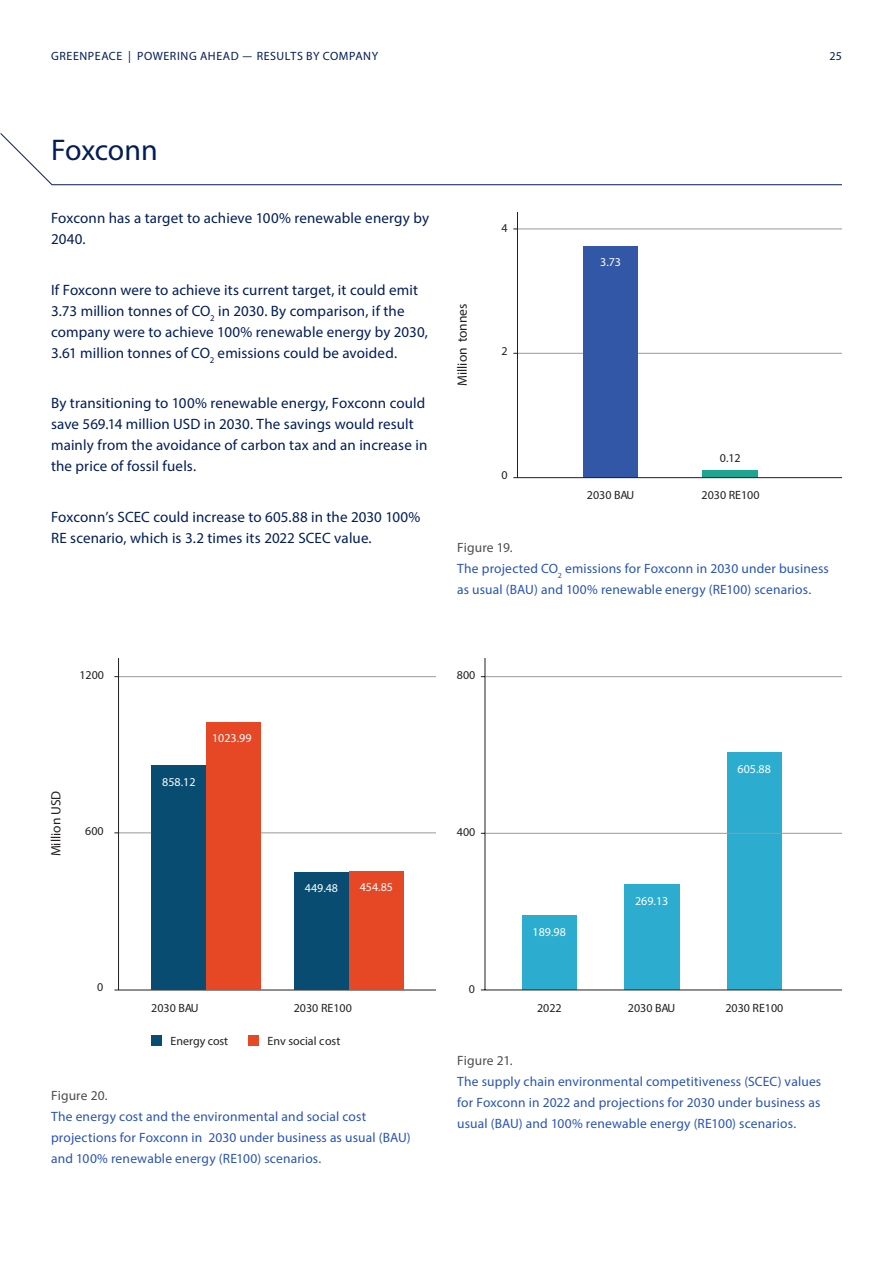
<style>
.page{position:relative;width:893px;height:1263px;background:#fff}
.page>*{position:absolute;margin:0;border:0;box-sizing:border-box;transform-origin:0 0}
._00__Folio{font:30px "Myriad Pro";letter-spacing:-.01em;color:#021d58}
._00__Folio-2{font:15px/21px "Myriad Pro";letter-spacing:.01em;color:#021d58}
._00__Folio-3{font:13.5px/21px "Myriad Pro";letter-spacing:.015em;color:#2954b3}
._00__Folio-4{font:13.5px "Myriad Pro";letter-spacing:.01em;color:#4d4d4f}
.t1{font:13.5px "Myriad Pro";color:#231f20}
.t2{font:12px "Myriad Pro";color:#231f20}
.t3{font:12px "Myriad Pro";color:#fff}
.t4{font:12px "Myriad Pro";letter-spacing:.05em;color:#021d58}
</style>
<div class="page">
<svg style="left:0;top:133px;width:842px;height:52px"></svg>
<hr style="left:517px;top:229px;width:325px;height:1px;background:#989999">
<hr style="left:517px;top:353px;width:325px;height:1px;background:#989999">
<hr style="left:517px;top:212px;width:1px;height:266px;background:#231f20">
<div style="left:583px;top:246px;width:55px;height:232px;background:#3157a6"></div>
<div style="left:703px;top:470px;width:55px;height:8px;background:#1ea490"></div>
<hr style="left:513px;top:477px;width:329px;height:1px;background:#231f20">
<hr style="left:119px;top:676px;width:317px;height:1px;background:#989999">
<hr style="left:119px;top:833px;width:317px;height:1px;background:#989999">
<hr style="left:118px;top:658px;width:1px;height:332px;background:#231f20">
<hr style="left:114px;top:990px;width:322px;height:1px;background:#231f20">
<div style="left:151px;top:1035px;width:11px;height:11px;background:#084c72"></div>
<div style="left:248px;top:1035px;width:11px;height:11px;background:#e64825"></div>
<div style="left:294px;top:872px;width:55px;height:118px;background:#084c72"></div>
<div style="left:349px;top:871px;width:55px;height:119px;background:#e64825"></div>
<div style="left:151px;top:765px;width:55px;height:225px;background:#084c72"></div>
<div style="left:206px;top:722px;width:55px;height:268px;background:#e64825"></div>
<div style="left:727px;top:753px;width:54px;height:237px;background:#2cacce"></div>
<div style="left:624px;top:885px;width:55px;height:105px;background:#2cacce"></div>
<div style="left:522px;top:916px;width:54px;height:74px;background:#2cacce"></div>
<hr style="left:485px;top:676px;width:357px;height:1px;background:#989999">
<hr style="left:485px;top:833px;width:357px;height:1px;background:#989999">
<hr style="left:485px;top:658px;width:1px;height:332px;background:#231f20">
<hr style="left:481px;top:989px;width:361px;height:1px;background:#231f20">
<p class="t4" style="left:51px;top:49px;width:329px">GREENPEACE | POWERING AHEAD -RESULTS BY COMPANY</p>
<p class="t4" style="left:829px;top:49px;width:14px">25</p>
<p class="_00__Folio" style="left:51px;top:131px;width:108px">Foxconn</p>
<p class="_00__Folio-2" style="left:51px;top:207px;width:380px">Foxconn has a target to achieve 100% renewable energy by<br>2040.</p>
<p class="_00__Folio-2" style="left:51px;top:279px;width:378px">If Foxconn were to achieve its current target, it could emit 3.73 million tonnes of CO<sub>2</sub> in 2030. By comparison, if the company were to achieve 100% renewable energy by 2030, 3.61 million tonnes of CO<sub>2</sub> emissions could be avoided.</p>
<p class="_00__Folio-2" style="left:51px;top:392px;width:378px">By transitioning to 100% renewable energy, Foxconn could save 569.14 million USD in 2030. The savings would result mainly from the avoidance of carbon tax and an increase in the price of fossil fuels.</p>
<p class="_00__Folio-2" style="left:51px;top:506px;width:371px">Foxconn’s SCEC could increase to 605.88 in the 2030 100%<br>RE scenario, which is 3.2 times its 2022 SCEC value.</p>
<p class="t1" style="left:454px;top:386px;width:83px;rotate:-90deg">Million tonnes</p>
<p class="t2" style="left:501px;top:220px;width:8px">4</p>
<p class="t2" style="left:501px;top:344px;width:8px">2</p>
<p class="t2" style="left:501px;top:468px;width:8px">0</p>
<p class="t3" style="left:600px;top:255px;width:22px">3.73</p>
<p class="t2" style="left:720px;top:450px;width:22px">0.12</p>
<p class="t2" style="left:587px;top:488px;width:49px">2030 BAU</p>
<p class="t2" style="left:702px;top:488px;width:59px">2030 RE100</p>
<p class="_00__Folio-4" style="left:457px;top:539px;width:57px">Figure 19.</p>
<p class="_00__Folio-3" style="left:457px;top:558px;width:373px">The projected CO<sub>2</sub> emissions for Foxconn in 2030 under business as usual (BAU) and 100% renewable energy (RE100) scenarios.</p>
<p class="t2" style="left:79px;top:668px;width:26px">1200</p>
<p class="t1" style="left:48px;top:856px;width:67px;rotate:-90deg">Million USD</p>
<p class="t2" style="left:85px;top:824px;width:20px">600</p>
<p class="t2" style="left:97px;top:980px;width:8px">0</p>
<p class="t3" style="left:162px;top:774px;width:35px">858.12</p>
<p class="t3" style="left:212px;top:731px;width:41px">1023.99</p>
<p class="t3" style="left:305px;top:881px;width:35px">449.48</p>
<p class="t3" style="left:360px;top:879px;width:35px">454.85</p>
<p class="t2" style="left:151px;top:1000px;width:49px">2030 BAU</p>
<p class="t2" style="left:294px;top:1000px;width:59px">2030 RE100</p>
<p class="t2" style="left:171px;top:1033px;width:59px">Energy cost</p>
<p class="t2" style="left:267px;top:1033px;width:74px">Env social cost</p>
<p class="_00__Folio-4" style="left:51px;top:1087px;width:58px">Figure 20.</p>
<p class="_00__Folio-3" style="left:51px;top:1106px;width:361px">The energy cost and the environmental and social cost projections for Foxconn in 2030 under business as usual (BAU) and 100% renewable energy (RE100) scenarios.</p>
<p class="t2" style="left:457px;top:668px;width:20px">800</p>
<p class="t2" style="left:457px;top:824px;width:20px">400</p>
<p class="t2" style="left:469px;top:981px;width:8px">0</p>
<p class="t3" style="left:533px;top:924px;width:35px">189.98</p>
<p class="t3" style="left:635px;top:893px;width:35px">269.13</p>
<p class="t3" style="left:738px;top:761px;width:35px">605.88</p>
<p class="t2" style="left:537px;top:1000px;width:26px">2022</p>
<p class="t2" style="left:628px;top:1000px;width:49px">2030 BAU</p>
<p class="t2" style="left:725px;top:1000px;width:59px">2030 RE100</p>
<p class="_00__Folio-4" style="left:457px;top:1052px;width:57px">Figure 21.</p>
<p class="_00__Folio-3" style="left:457px;top:1070px;width:366px;text-align:justify">The supply chain environmental competitiveness (SCEC) values for Foxconn in 2022 and projections for 2030 under business as usual (BAU) and 100% renewable energy (RE100) scenarios.</p>
</div>
